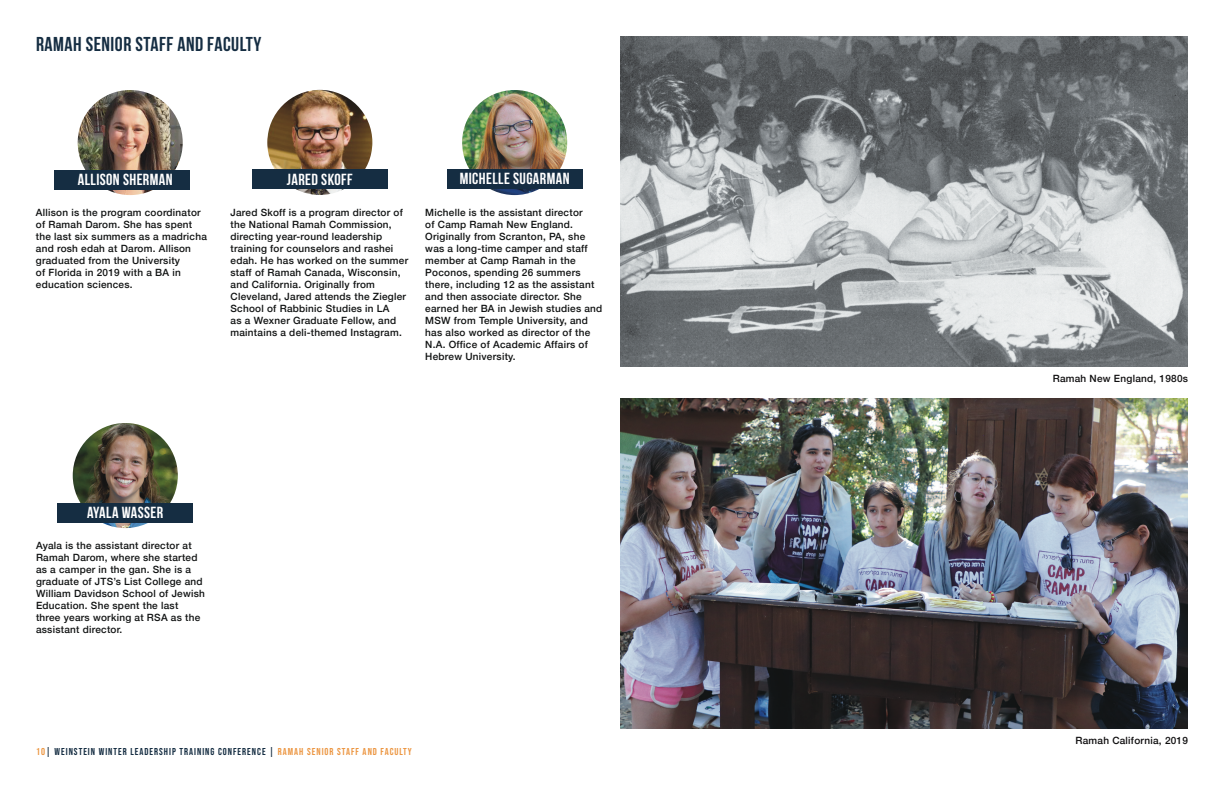
<style>
.page{position:relative;width:1224px;height:792px;background:#fff}
.page>*{position:absolute;margin:0;border:0;box-sizing:border-box;transform-origin:0 0}
.t1{font:700 20px "Bebas Neue";letter-spacing:.025em;color:#152d42}
.t2{font:700 16px "Bebas Neue";letter-spacing:.025em;color:#fff}
.t3{font:500 10px/12px "Helvetica Neue";letter-spacing:.025em;color:#111313}
.t4{font:10px "Bebas Neue";letter-spacing:.1em;color:#152d42}
.t5{font:500 10px "Helvetica Neue";letter-spacing:.025em;color:#0f0e0f}
.s1{color:#ec9642}
</style>
<div class="page">
<img style="left:73px;top:423px;width:105px;height:105px;border-radius:53px">
<img style="left:462px;top:90px;width:105px;height:105px;border-radius:53px">
<div style="left:58px;top:503px;width:135px;height:19px;background:#152d42"></div>
<div style="left:447px;top:169px;width:135px;height:19px;background:#152d42"></div>
<img style="left:620px;top:36px;width:568px;height:330px">
<img style="left:620px;top:398px;width:568px;height:331px">
<img style="left:267px;top:90px;width:105px;height:105px;border-radius:53px">
<div style="left:252px;top:170px;width:136px;height:19px;background:#152d42"></div>
<img style="left:78px;top:90px;width:105px;height:105px;border-radius:53px">
<div style="left:55px;top:170px;width:135px;height:19px;background:#152d42"></div>
<p class="t1" style="left:36px;top:33px;width:227px">RAMAH SENIOR STAFF AND FACULTY</p>
<p class="t2" style="left:78px;top:171px;width:96px">ALLISON SHERMAN</p>
<p class="t3" style="left:36px;top:205px;width:173px">Allison is the program coordinator of Ramah Darom. She has spent the last six summers as a madricha and rosh edah at Darom. Allison graduated from the University<br>of Florida in 2019 with a BA in education sciences.</p>
<p class="t2" style="left:287px;top:171px;width:67px">JARED SKOFF</p>
<p class="t3" style="left:231px;top:205px;width:179px">Jared Skoff is a program director of the National Ramah Commission, directing year-round leadership training for counselors and rashei edah. He has worked on the summer staff of Ramah Canada, Wisconsin, and California. Originally from Cleveland, Jared attends the Ziegler School of Rabbinic Studies in LA<br>as a Wexner Graduate Fellow, and maintains a deli-themed Instagram.</p>
<p class="t2" style="left:460px;top:170px;width:111px">MICHELLE SUGARMAN</p>
<p class="t3" style="left:425px;top:205px;width:179px">Michelle is the assistant director<br>of Camp Ramah New England.<br>Originally from Scranton, PA, she was a long-time camper and staff member at Camp Ramah in the<br>Poconos, spending 26 summers there, including 12 as the assistant and then associate director. She earned her BA in Jewish studies and<br>MSW from Temple University, and has also worked as director of the<br>N.A. Office of Academic Affairs of<br>Hebrew University.</p>
<p class="t2" style="left:87px;top:504px;width:78px">AYALA WASSER</p>
<p class="t3" style="left:36px;top:538px;width:170px">Ayala is the assistant director at<br>Ramah Darom, where she started as a camper in the gan. She is a graduate of JTS’s List College and<br>William Davidson School of Jewish<br>Education. She spent the last three years working at RSA as the assistant director.</p>
<p class="t4" style="left:36px;top:745px;width:377px"><span class="s1">10</span>| WEINSTEIN WINTER LEADERSHIP TRAINING CONFERENCE | <span class="s1">RAMAH SENIOR STAFF AND FACULTY</span></p>
<p class="t5" style="left:1053px;top:370px;width:137px">Ramah New England, 1980s</p>
<p class="t5" style="left:1075px;top:732px;width:114px">Ramah California, 2019</p>
</div>
